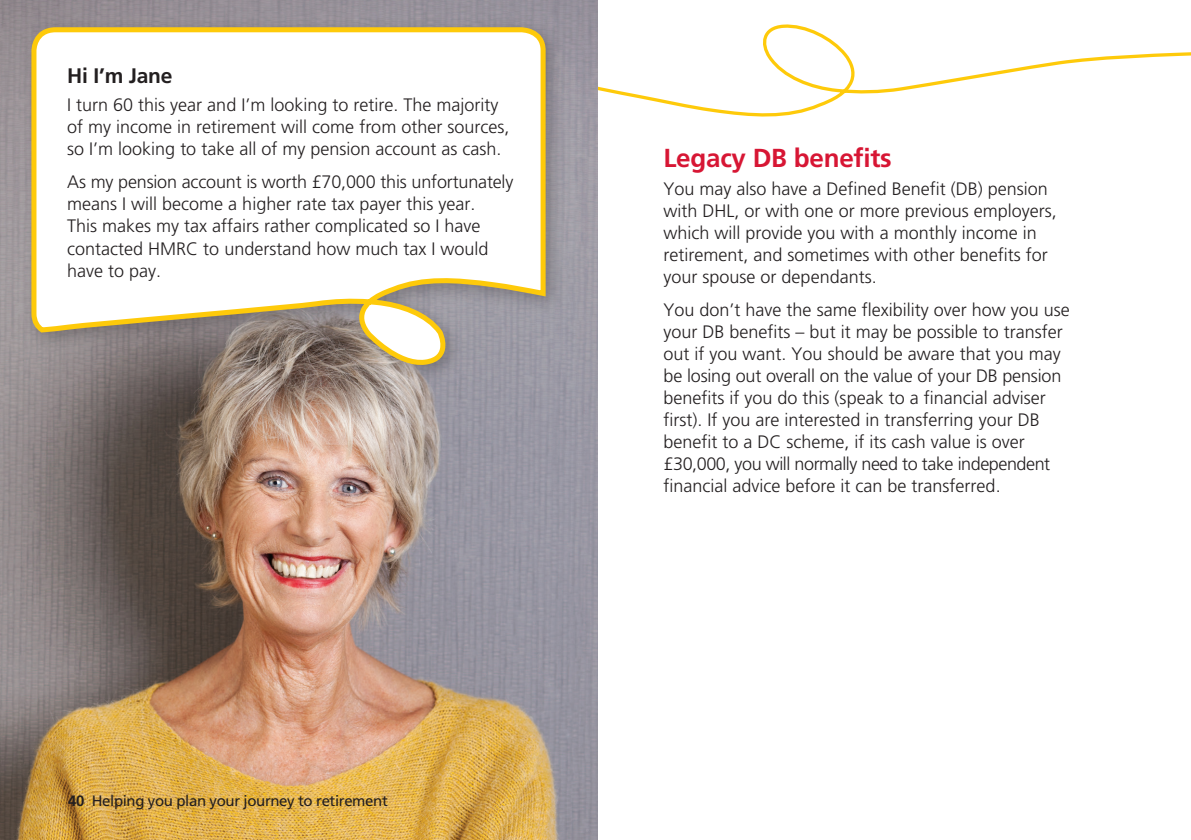
<style>
.page{position:relative;width:1191px;height:840px;background:#fff}
.page>*{position:absolute;margin:0;border:0;box-sizing:border-box;transform-origin:0 0}
.DHL_Subheading_1{font:700 26px "Frutiger LT Std";letter-spacing:-.01em;color:#d71634}
.DHL_Subheading_2{font:700 21px "Frutiger LT Std";letter-spacing:-.01em;color:#231f20}
.DHL_Body{font:300 18px/22px "Frutiger LT Std";color:#231f20}
.DHL_Intro{font:15px "Frutiger LT Std";letter-spacing:-.025em;color:#231f20}
.s1{font-weight:700}
</style>
<div class="page">
<svg style="left:598px;top:24px;width:593px;height:93px"></svg>
<img style="left:0;top:0;width:598px;height:839px">
<div style="left:21px;top:17px;width:545px;height:368px;background:#231f20;opacity:.3"></div>
<svg style="left:29px;top:25px;width:519px;height:346px"></svg>
<p class="DHL_Subheading_2" style="left:67px;top:64px;width:107px">Hi I’m Jane</p>
<p class="DHL_Body" style="left:67px;top:94px;width:443px">I turn 60 this year and I’m looking to retire. The majority of my income in retirement will come from other sources, so I’m looking to take all of my pension account as cash.</p>
<p class="DHL_Body" style="left:67px;top:171px;width:448px">As my pension account is worth £70,000 this unfortunately means I will become a higher rate tax payer this year.<br>This makes my tax affairs rather complicated so I have contacted HMRC to understand how much tax I would have to pay.</p>
<p class="DHL_Intro" style="left:68px;top:791px;width:321px"><span class="s1">40</span> Helping you plan your journey to retirement</p>
<p class="DHL_Subheading_1" style="left:663px;top:143px;width:230px">Legacy DB benefits</p>
<p class="DHL_Body" style="left:663px;top:178px;width:395px">You may also have a Defined Benefit (DB) pension with DHL, or with one or more previous employers, which will provide you with a monthly income in retirement, and sometimes with other benefits for your spouse or dependants.</p>
<p class="DHL_Body" style="left:663px;top:299px;width:408px">You don’t have the same flexibility over how you use your DB benefits – but it may be possible to transfer out if you want. You should be aware that you may be losing out overall on the value of your DB pension benefits if you do this (speak to a financial adviser first). If you are interested in transferring your DB benefit to a DC scheme, if its cash value is over £30,000, you will normally need to take independent financial advice before it can be transferred.</p>
</div>
